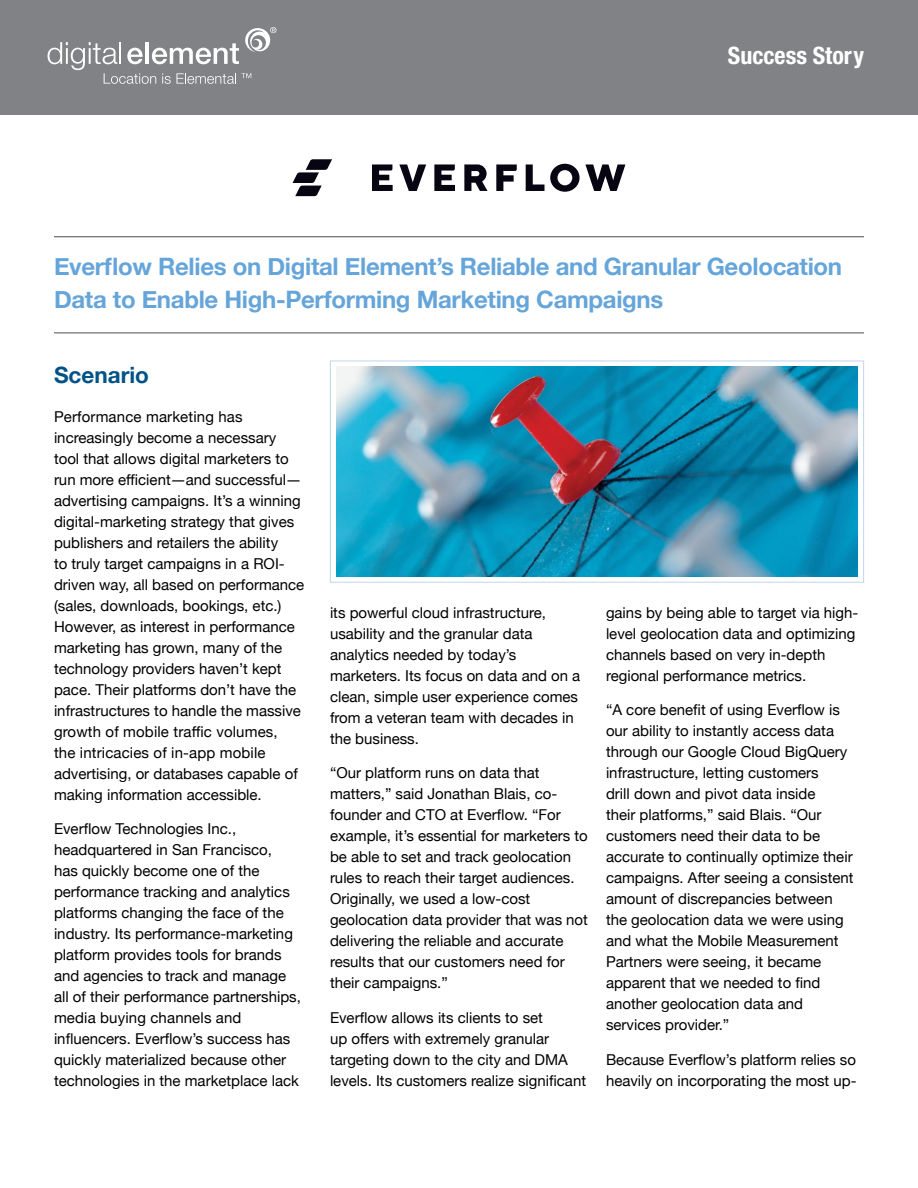
<style>
.page{position:relative;width:918px;height:1188px;background:#fff}
.page>*{position:absolute;margin:0;border:0;box-sizing:border-box;transform-origin:0 0}
.t1{font:700 24px/33px "Helvetica Neue";letter-spacing:-.015em;color:#66a5da}
.t2{font:700 condensed 24px "Helvetica Neue";color:#fff}
.t3{font:700 22.5px "Helvetica Neue";color:#015286}
.t4{font:15px/21px "Helvetica Neue";color:#000}
</style>
<div class="page">
<div style="left:0;top:0;width:918px;height:115px;background:#808285"></div>
<svg style="left:48px;top:27px;width:228px;height:57px"></svg>
<hr style="left:54px;top:333px;width:810px;height:1px;background:#4d4d4f">
<hr style="left:54px;top:236px;width:810px;height:1px;background:#4d4d4f">
<img style="left:336px;top:367px;width:522px;height:209px">
<div style="left:330px;top:361px;width:534px;height:222px;border:1px solid #c0d5ef"></div>
<svg style="left:399px;top:164px;width:27px;height:27px"></svg>
<svg style="left:372px;top:164px;width:21px;height:27px"></svg>
<svg style="left:434px;top:164px;width:21px;height:27px"></svg>
<svg style="left:464px;top:164px;width:24px;height:27px"></svg>
<svg style="left:496px;top:164px;width:21px;height:27px"></svg>
<svg style="left:526px;top:164px;width:99px;height:28px"></svg>
<svg style="left:293px;top:159px;width:39px;height:37px"></svg>
<h1 class="t2" style="left:728px;top:41px;width:138px">Success Story</h1>
<h1 class="t1" style="left:54px;top:250px;width:790px">Everflow Relies on Digital Element’s Reliable and Granular Geolocation<br>Data to Enable High-Performing Marketing Campaigns</h1>
<h2 class="t3" style="left:54px;top:357px;width:96px">Scenario</h2>
<p class="t4" style="left:54px;top:407px;width:252px">Performance marketing has increasingly become a necessary tool that allows digital marketers to run more efficient―and successful― advertising campaigns. It’s a winning digital-marketing strategy that gives publishers and retailers the ability<br>to truly target campaigns in a ROI&shy;driven way, all based on performance (sales, downloads, bookings, etc.)<br>However, as interest in performance marketing has grown, many of the technology providers haven’t kept pace. Their platforms don’t have the infrastructures to handle the massive growth of mobile traffic volumes,<br>the intricacies of in-app mobile advertising, or databases capable of making information accessible.</p>
<p class="t4" style="left:54px;top:819px;width:248px">Everflow Technologies Inc., headquartered in San Francisco,<br>has quickly become one of the performance tracking and analytics platforms changing the face of the industry. Its performance-marketing platform provides tools for brands and agencies to track and manage all of their performance partnerships, media buying channels and influencers. Everflow’s success has quickly materialized because other technologies in the marketplace lack</p>
<p class="t4" style="left:330px;top:603px;width:252px">its powerful cloud infrastructure, usability and the granular data analytics needed by today’s marketers. Its focus on data and on a clean, simple user experience comes from a veteran team with decades in the business.</p>
<p class="t4" style="left:330px;top:763px;width:259px">“Our platform runs on data that matters,” said Jonathan Blais, co&shy;founder and CTO at Everflow. “For example, it’s essential for marketers to be able to set and track geolocation rules to reach their target audiences.<br>Originally, we used a low-cost geolocation data provider that was not delivering the reliable and accurate results that our customers need for their campaigns.”</p>
<p class="t4" style="left:330px;top:1008px;width:258px">Everflow allows its clients to set<br>up offers with extremely granular targeting down to the city and DMA levels. Its customers realize significant</p>
<p class="t4" style="left:606px;top:603px;width:254px">gains by being able to target via high&shy;level geolocation data and optimizing channels based on very in-depth regional performance metrics.</p>
<p class="t4" style="left:606px;top:700px;width:249px">“A core benefit of using Everflow is our ability to instantly access data through our Google Cloud BigQuery infrastructure, letting customers<br>drill down and pivot data inside<br>their platforms,” said Blais. “Our customers need their data to be accurate to continually optimize their campaigns. After seeing a consistent amount of discrepancies between the geolocation data we were using and what the Mobile Measurement Partners were seeing, it became apparent that we needed to find another geolocation data and services provider.”</p>
<p class="t4" style="left:606px;top:1050px;width:252px">Because Everflow’s platform relies so heavily on incorporating the most up-</p>
</div>
